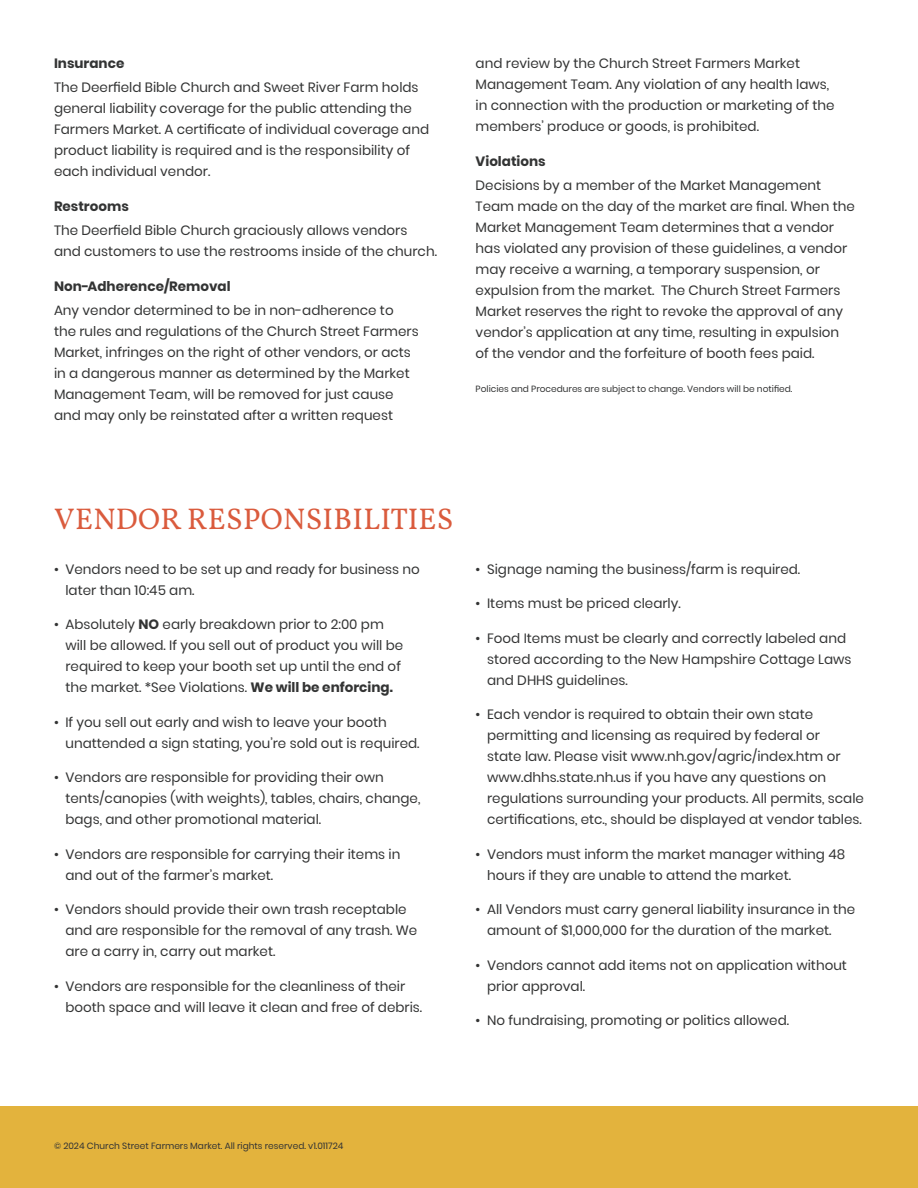
<style>
.page{position:relative;width:918px;height:1188px;background:#fff}
.page>*{position:absolute;margin:0;border:0;box-sizing:border-box;transform-origin:0 0}
.t1{font:30px "Vollkorn";letter-spacing:.01em;color:#da5b3d}
.t2{font:13.5px/21px "Poppins";color:#333434}
.t3{font:700 13.5px "Poppins";color:#333434}
.t4{font:9px "Poppins";color:#333434}
.s1{font-weight:700}
</style>
<div class="page">
<div style="left:0;top:1106px;width:918px;height:82px;background:#e3b33d"></div>
<p class="t3" style="left:54px;top:56px;width:72px">Insurance</p>
<p class="t2" style="left:54px;top:77px;width:377px">The Deerfield Bible Church and Sweet River Farm holds general liability coverage for the public attending the Farmers Market. A certificate of individual coverage and product liability is required and is the responsibility of each individual vendor.</p>
<p class="t3" style="left:54px;top:198px;width:76px">Restrooms</p>
<p class="t2" style="left:54px;top:220px;width:385px">The Deerfield Bible Church graciously allows vendors and customers to use the restrooms inside of the church.</p>
<p class="t3" style="left:54px;top:278px;width:178px">Non-Adherence/Removal</p>
<p class="t2" style="left:54px;top:300px;width:366px">Any vendor determined to be in non-adherence to the rules and regulations of the Church Street Farmers Market, infringes on the right of other vendors, or acts in a dangerous manner as determined by the Market Management Team, will be removed for just cause and may only be reinstated after a written request</p>
<p class="t2" style="left:476px;top:53px;width:360px">and review by the Church Street Farmers Market Management Team. Any violation of any health laws, in connection with the production or marketing of the members’ produce or goods, is prohibited.</p>
<p class="t3" style="left:476px;top:153px;width:72px">Violations</p>
<p class="t2" style="left:476px;top:175px;width:381px">Decisions by a member of the Market Management Team made on the day of the market are final. When the Market Management Team determines that a vendor has violated any provision of these guidelines, a vendor may receive a warning, a temporary suspension, or expulsion from the market. The Church Street Farmers Market reserves the right to revoke the approval of any vendor’s application at any time, resulting in expulsion of the vendor and the forfeiture of booth fees paid.</p>
<p class="t4" style="left:476px;top:384px;width:318px">Policies and Procedures are subject to change. Vendors will be notified.</p>
<p class="t1" style="left:54px;top:497px;width:401px">VENDOR RESPONSIBILITIES</p>
<p class="t2" style="left:65px;top:559px;width:356px;text-indent:-11px">• Vendors need to be set up and ready for business no later than 10:45 am.</p>
<p class="t2" style="left:65px;top:614px;width:339px;text-indent:-11px">• Absolutely <span class="s1">NO</span> early breakdown prior to 2:00 pm will be allowed. If you sell out of product you will be required to keep your booth set up until the end of the market. *See Violations. <span class="s1">We will be enforcing.</span></p>
<p class="t2" style="left:65px;top:712px;width:356px;text-indent:-11px">• If you sell out early and wish to leave your booth unattended a sign stating, you’re sold out is required.</p>
<p class="t2" style="left:65px;top:767px;width:356px;text-indent:-11px">• Vendors are responsible for providing their own tents/canopies (with weights), tables, chairs, change, bags, and other promotional material.</p>
<p class="t2" style="left:65px;top:844px;width:336px;text-indent:-11px">• Vendors are responsible for carrying their items in and out of the farmer’s market.</p>
<p class="t2" style="left:65px;top:899px;width:353px;text-indent:-11px">• Vendors should provide their own trash receptable and are responsible for the removal of any trash. We are a carry in, carry out market.</p>
<p class="t2" style="left:65px;top:976px;width:358px;text-indent:-11px">• Vendors are responsible for the cleanliness of their booth space and will leave it clean and free of debris.</p>
<p class="t2" style="left:476px;top:559px;width:326px">• Signage naming the business/farm is required.</p>
<p class="t2" style="left:476px;top:593px;width:207px">• Items must be priced clearly.</p>
<p class="t2" style="left:487px;top:628px;width:366px;text-indent:-11px">• Food Items must be clearly and correctly labeled and stored according to the New Hampshire Cottage Laws and DHHS guidelines.</p>
<p class="t2" style="left:487px;top:704px;width:378px;text-indent:-11px">• Each vendor is required to obtain their own state permitting and licensing as required by federal or<br>state law. Please visit www.nh.gov/agric/index.htm or www.dhhs.state.nh.us if you have any questions on regulations surrounding your products. All permits, scale certifications, etc., should be displayed at vendor tables.</p>
<p class="t2" style="left:487px;top:844px;width:360px;text-indent:-11px">• Vendors must inform the market manager withing 48 hours if they are unable to attend the market.</p>
<p class="t2" style="left:487px;top:899px;width:370px;text-indent:-11px">• All Vendors must carry general liability insurance in the amount of $1,000,000 for the duration of the market.</p>
<p class="t2" style="left:487px;top:955px;width:361px;text-indent:-11px">• Vendors cannot add items not on application without prior approval.</p>
<p class="t2" style="left:476px;top:1010px;width:315px">• No fundraising, promoting or politics allowed.</p>
<p class="t4" style="left:54px;top:1140px;width:291px">© 2024 Church Street Farmers Market. All rights reserved. v1.011724</p>
</div>
